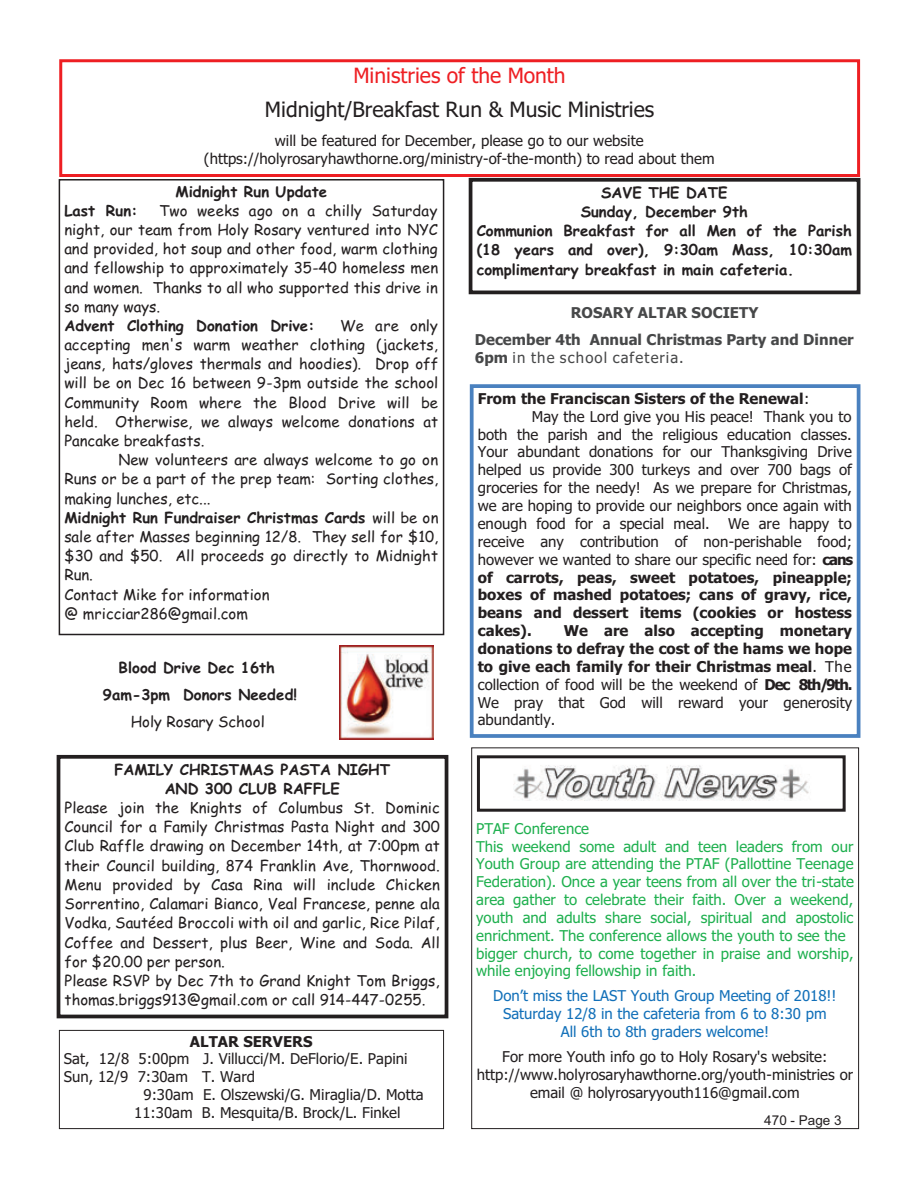
<style>
.page{position:relative;width:918px;height:1188px;background:#fff}
.page>*{position:absolute;margin:0;border:0;box-sizing:border-box;transform-origin:0 0}
.t1{font:21.15px "Tahoma";color:#231f20}
.t2{font:21px "Tahoma";color:#ee1f23}
.t3{font:15px/19.2px "Comic Sans MS";color:#231f20;text-align:justify}
.t4{font:15px/17.9px "Tahoma";color:#231f20;text-align:center}
.t5{font:700 15px/17.9px "Tahoma";color:#231f20;text-align:justify}
.t6{font:15px/17.9px "Tahoma";color:#1fb04f}
.t7{font:700 15px/19.2px "Comic Sans MS";color:#231f20;text-align:center}
.t8{font:15px/17.9px "Tahoma";color:#1270b9;text-align:center}
.t9{font:700 15px/26.8px "Tahoma";color:#474849;text-align:center}
.t10{font:15px "Tahoma";letter-spacing:.07em;color:#474849}
.t11{font:13.5px "Arial";letter-spacing:.005em;color:#231f20}
.s1{font-weight:700}
.s2{font-weight:400}
</style>
<div class="page">
<div style="left:59px;top:1030px;width:385px;height:99px;border:1px solid #231f20"></div>
<div style="left:472px;top:748px;width:387px;height:381px;border:1px solid #231f20"></div>
<img style="left:513px;top:765px;width:296px;height:36px">
<div style="left:477px;top:755px;width:369px;height:57px;border:3px solid #231f20"></div>
<div style="left:469px;top:178px;width:391px;height:116px;border:4px solid #231f20"></div>
<div style="left:59px;top:179px;width:385px;height:456px;border:2px solid #231f20"></div>
<div style="left:57px;top:755px;width:391px;height:263px;border:4px solid #231f20"></div>
<div style="left:59px;top:59px;width:801px;height:118px;border:3px solid #ee1f23"></div>
<img style="left:340px;top:646px;width:93px;height:93px">
<div style="left:470px;top:384px;width:390px;height:354px;border:4px solid #4a81bf"></div>
<h2 class="t2" style="left:353px;top:67px;width:214px">Ministries of the Month</h2>
<h1 class="t1" style="left:265px;top:101px;width:391px">Midnight/Breakfast Run &amp; Music Ministries</h1>
<p class="t4" style="left:204px;top:133px;width:512px">will be featured for December, please go to our website (https://holyrosaryhawthorne.org/ministry-of-the-month) to read about them</p>
<p class="t7" style="left:176px;top:183px;width:153px">Midnight Run Update</p>
<p class="t3" style="left:64px;top:202px;width:375px;text-indent:95px">Two weeks ago on a chilly Saturday night, our team from Holy Rosary ventured into NYC and provided, hot soup and other food, warm clothing and fellowship to approximately 35-40 homeless men and women. Thanks to all who supported this drive in so many ways.</p>
<p class="t7" style="left:64px;top:317px;width:252px">Advent Clothing Donation Drive:</p>
<p class="t7" style="left:64px;top:202px;width:75px">Last Run:</p>
<p class="t3" style="left:64px;top:317px;width:376px;text-indent:276px">We are only accepting men's warm weather clothing (jackets, jeans, hats/gloves thermals and hoodies). Drop off will be on Dec 16 between 9-3pm outside the school Community Room where the Blood Drive will be held. Otherwise, we always welcome donations at Pancake breakfasts.</p>
<p class="t3" style="left:64px;top:452px;width:376px;text-align:left;text-indent:54px">New volunteers are always welcome to go on Runs or be a part of the prep team: Sorting clothes, making lunches, etc...<br><span class="s1">Midnight Run Fundraiser Christmas Cards</span> will be on sale after Masses beginning 12/8. They sell for $10, $30 and $50. All proceeds go directly to Midnight Run.<br>Contact Mike for information<br>@ mricciar286@gmail.com</p>
<p class="t7" style="left:103px;top:656px;width:196px;line-height:26.8px">Blood Drive Dec 16th<br>9am-3pm Donors Needed!</p>
<p class="t3" style="left:131px;top:713px;width:136px">Holy Rosary School</p>
<p class="t7" style="left:114px;top:761px;width:277px">FAMILY CHRISTMAS PASTA NIGHT<br>AND 300 CLUB RAFFLE</p>
<p class="t3" style="left:65px;top:800px;width:377px;text-align:left">Please join the Knights of Columbus St. Dominic Council for a Family Christmas Pasta Night and 300<br>Club Raffle drawing on December 14th, at 7:00pm at their Council building, 874 Franklin Ave, Thornwood.<br>Menu provided by Casa Rina will include Chicken Sorrentino, Calamari Bianco, Veal Francese, penne ala Vodka, Sautéed Broccoli with oil and garlic, Rice Pilaf, Coffee and Dessert, plus Beer, Wine and Soda. All for $20.00 per person.<br>Please RSVP by Dec 7th to Grand Knight Tom Briggs, thomas.briggs913@gmail.com or call 914-447-0255.</p>
<p class="t5" style="left:190px;top:1034px;width:124px">ALTAR SERVERS</p>
<p class="t4" style="left:64px;top:1051px;width:345px">Sat, 12/8 5:00pm J. Villucci/M. DeFlorio/E. Papini</p>
<p class="t4" style="left:64px;top:1069px;width:193px">Sun, 12/9 7:30am T. Ward</p>
<p class="t4" style="left:143px;top:1087px;width:282px">9:30am E. Olszewski/G. Miraglia/D. Motta</p>
<p class="t4" style="left:134px;top:1105px;width:268px">11:30am B. Mesquita/B. Brock/L. Finkel</p>
<p class="t7" style="left:601px;top:184px;width:128px">SAVE THE DATE</p>
<p class="t7" style="left:581px;top:204px;width:169px">Sunday, December 9th</p>
<p class="t7" style="left:477px;top:223px;width:377px">Communion Breakfast for all Men of the Parish</p>
<p class="t7" style="left:477px;top:242px;width:377px">(18 years and over), 9:30am Mass, 10:30am</p>
<p class="t7" style="left:477px;top:261px;width:319px">complimentary breakfast in main cafeteria.</p>
<p class="t9" style="left:475px;top:300px;width:380px">ROSARY ALTAR SOCIETY<br>December 4th Annual Christmas Party and Dinner</p>
<p class="t10" style="left:475px;top:351px;width:210px"><span class="s1">6pm</span> in the school cafeteria.</p>
<p class="t5" style="left:478px;top:391px;width:333px">From the Franciscan Sisters of the Renewal<span class="s2">:</span></p>
<p class="t4" style="left:532px;top:409px;width:321px">May the Lord give you His peace! Thank you to</p>
<p class="t4" style="left:478px;top:427px;width:375px">both the parish and the religious education classes.</p>
<p class="t4" style="left:478px;top:444px;width:376px">Your abundant donations for our Thanksgiving Drive</p>
<p class="t4" style="left:478px;top:462px;width:376px">helped us provide 300 turkeys and over 700 bags of</p>
<p class="t4" style="left:478px;top:480px;width:376px">groceries for the needy! As we prepare for Christmas,</p>
<p class="t4" style="left:478px;top:498px;width:376px">we are hoping to provide our neighbors once again with</p>
<p class="t4" style="left:478px;top:516px;width:376px">enough food for a special meal. We are happy to</p>
<p class="t4" style="left:478px;top:534px;width:376px">receive any contribution of non-perishable food;</p>
<p class="t4" style="left:478px;top:552px;width:377px">however we wanted to share our specific need for: <span class="s1">cans</span></p>
<p class="t5" style="left:478px;top:570px;width:376px">of carrots, peas, sweet potatoes, pineapple;</p>
<p class="t5" style="left:478px;top:587px;width:376px">boxes of mashed potatoes; cans of gravy, rice,</p>
<p class="t5" style="left:478px;top:605px;width:376px">beans and dessert items (cookies or hostess</p>
<p class="t5" style="left:478px;top:623px;width:55px">cakes).</p>
<p class="t5" style="left:478px;top:623px;width:376px;text-indent:86px">We are also accepting monetary donations to defray the cost of the hams we hope to give each family for their Christmas meal<span class="s2">. The collection of food will be the weekend of</span> Dec 8th/9th.<br><span class="s2">We pray that God will reward your generosity abundantly.</span></p>
<p class="t6" style="left:476px;top:821px;width:379px">PTAF Conference<br>This weekend some adult and teen leaders from our Youth Group are attending the PTAF (Pallottine Teenage Federation). Once a year teens from all over the tri-state area gather to celebrate their faith. Over a weekend, youth and adults share social, spiritual and apostolic enrichment. The conference allows the youth to see the bigger church, to come together in praise and worship, while enjoying fellowship in faith.</p>
<p class="t8" style="left:493px;top:988px;width:345px">Don’t miss the LAST Youth Group Meeting of 2018!!<br>Saturday 12/8 in the cafeteria from 6 to 8:30 pm<br>All 6th to 8th graders welcome!</p>
<p class="t4" style="left:477px;top:1049px;width:378px">For more Youth info go to Holy Rosary's website: http://www.holyrosaryhawthorne.org/youth-ministries or email @ holyrosaryyouth116@gmail.com</p>
<p class="t11" style="left:764px;top:1115px;width:79px">470 - Page 3</p>
</div>
